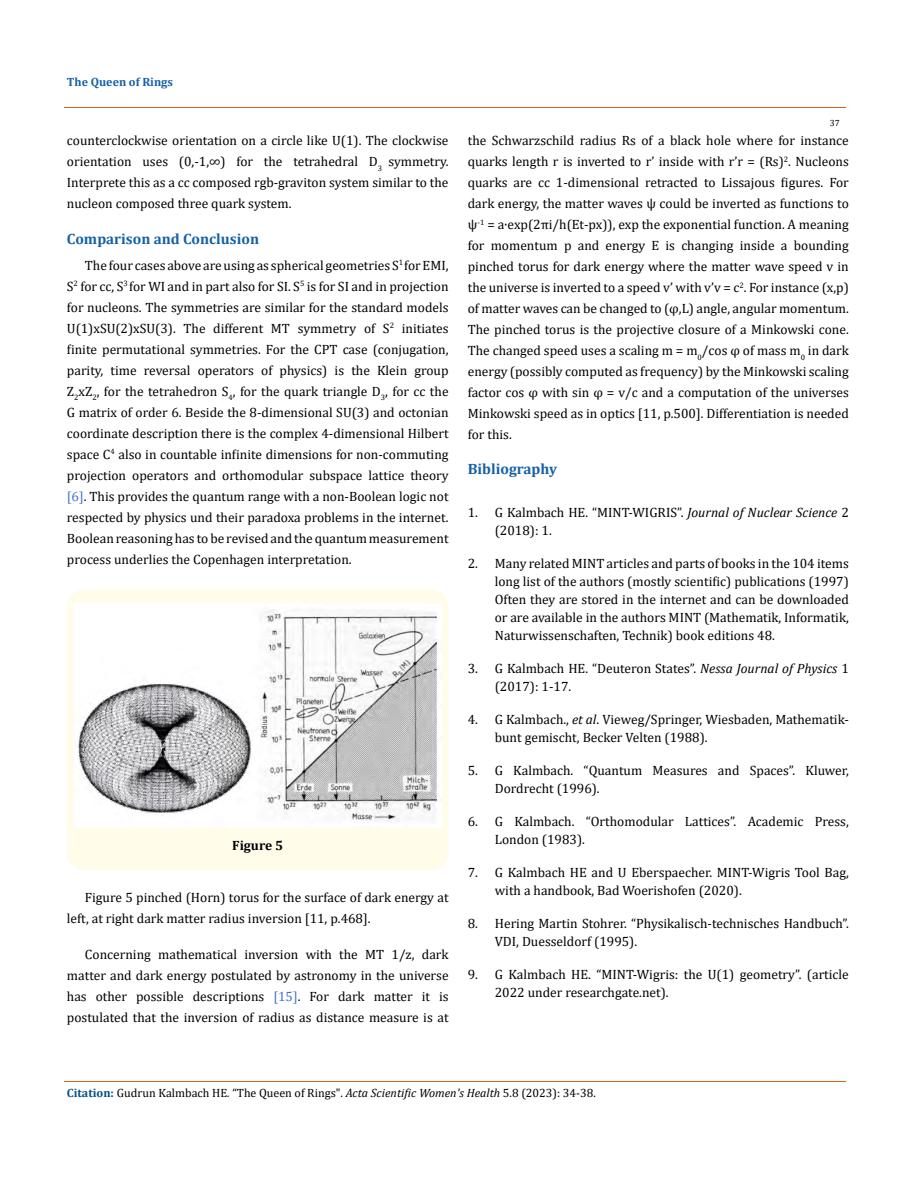
<style>
.page{position:relative;width:917px;height:1188px;background:#fff}
.page>*{position:absolute;margin:0;border:0;box-sizing:border-box;transform-origin:0 0}
.t1{font:700 15px "Cambria";color:#1560a6}
.t2{font:13.5px/21px "Cambria";color:#000}
.t3{font:700 13.5px "Cambria";color:#000}
.t4{font:12px "Cambria";color:#000}
.t5{font:700 12px "Cambria";color:#1560a6}
.t6{font:9px "Cambria";color:#000}
.s1{color:#4472c4}
.s2{font-style:italic}
.s3{font-weight:700;color:#035089}
</style>
<div class="page">
<div style="left:67px;top:589px;width:381px;height:281px;background:#fffde9;border-radius:18px"></div>
<img style="left:74px;top:603px;width:367px;height:224px">
<hr style="left:64px;top:108px;width:781px;height:1px;background:#e05d1a">
<hr style="left:64px;top:1082px;width:781px;height:1px;background:#e05d1a">
<p class="t5" style="left:67px;top:73px;width:108px">The Queen of Rings</p>
<p class="t2" style="left:67px;top:130px;width:383px;text-align:justify">counterclockwise orientation on a circle like U(1). The clockwise orientation uses (0,-1,∞) for the tetrahedral D<sub>3</sub> symmetry.<br>Interprete this as a cc composed rgb-graviton system similar to the nucleon composed three quark system.</p>
<p class="t1" style="left:67px;top:229px;width:194px">Comparison and Conclusion</p>
<p class="t2" style="left:67px;top:255px;width:383px;text-align:justify;text-indent:18px">The four cases above are using as spherical geometries S<sup>1</sup> for EMI, S<sup>2</sup> for cc, S<sup>3</sup> for WI and in part also for SI. S<sup>5</sup> is for SI and in projection for nucleons. The symmetries are similar for the standard models U(1)xSU(2)xSU(3). The different MT symmetry of S<sup>2</sup> initiates finite permutational symmetries. For the CPT case (conjugation, parity, time reversal operators of physics) is the Klein group Z<sub>2</sub>xZ<sub>2</sub>, for the tetrahedron S<sub>4</sub>, for the quark triangle D<sub>3</sub>, for cc the G matrix of order 6. Beside the 8-dimensional SU(3) and octonian coordinate description there is the complex 4-dimensional Hilbert space C<sup>4</sup> also in countable infinite dimensions for non-commuting projection operators and orthomodular subspace lattice theory <span class="s1">[6]</span>. This provides the quantum range with a non-Boolean logic not respected by physics und their paradoxa problems in the internet.<br>Boolean reasoning has to be revised and the quantum measurement process underlies the Copenhagen interpretation.</p>
<p class="t3" style="left:232px;top:836px;width:52px">Figure 5</p>
<p class="t2" style="left:67px;top:887px;width:383px;text-indent:18px">Figure 5 pinched (Horn) torus for the surface of dark energy at left, at right dark matter radius inversion [11, p.468].</p>
<p class="t2" style="left:67px;top:944px;width:383px;text-align:justify;text-indent:18px">Concerning mathematical inversion with the MT 1/z, dark matter and dark energy postulated by astronomy in the universe has other possible descriptions <span class="s1">[15]</span>. For dark matter it is postulated that the inversion of radius as distance measure is at</p>
<p class="t6" style="left:829px;top:118px;width:11px">37</p>
<p class="t2" style="left:468px;top:130px;width:382px;text-align:justify">the Schwarzschild radius Rs of a black hole where for instance quarks length r is inverted to r’ inside with r’r = (Rs)<sup>2</sup>. Nucleons quarks are cc 1-dimensional retracted to Lissajous figures. For dark energy, the matter waves ψ could be inverted as functions to ψ<sup>-1</sup> = a∙exp(2πi/h(Et-px)), exp the exponential function. A meaning for momentum p and energy E is changing inside a bounding pinched torus for dark energy where the matter wave speed v in the universe is inverted to a speed v’ with v’v = c<sup>2</sup>. For instance (x,p) of matter waves can be changed to (φ,L) angle, angular momentum.<br>The pinched torus is the projective closure of a Minkowski cone.<br>The changed speed uses a scaling m = m<sub>0</sub>/cos φ of mass m<sub>0</sub> in dark energy (possibly computed as frequency) by the Minkowski scaling factor cos φ with sin φ = v/c and a computation of the universes Minkowski speed as in optics [11, p.500]. Differentiation is needed for this.</p>
<p class="t1" style="left:468px;top:458px;width:91px">Bibliography</p>
<p class="t2" style="left:495px;top:504px;width:355px;line-height:18px;text-indent:-27px">1. G Kalmbach HE. “MINT-WIGRIS”. <span class="s2">Journal of Nuclear Science</span> 2 (2018): 1.</p>
<p class="t2" style="left:495px;top:555px;width:355px;line-height:18px;text-align:justify;text-indent:-27px">2. Many related MINT articles and parts of books in the 104 items long list of the authors (mostly scientific) publications (1997)<br>Often they are stored in the internet and can be downloaded or are available in the authors MINT (Mathematik, Informatik, Naturwissenschaften, Technik) book editions 48.</p>
<p class="t2" style="left:495px;top:660px;width:355px;line-height:18px;text-indent:-27px">3. G Kalmbach HE. “Deuteron States”. <span class="s2">Nessa Journal of Physics</span> 1 (2017): 1-17.</p>
<p class="t2" style="left:495px;top:710px;width:355px;line-height:18px;text-indent:-27px">4. G Kalmbach., <span class="s2">et al</span>. Vieweg/Springer, Wiesbaden, Mathematik&shy;bunt gemischt, Becker Velten (1988).</p>
<p class="t2" style="left:495px;top:761px;width:355px;line-height:18px;text-indent:-27px">5. G Kalmbach. “Quantum Measures and Spaces”. Kluwer,<br>Dordrecht (1996).</p>
<p class="t2" style="left:495px;top:812px;width:355px;line-height:18px;text-indent:-27px">6. G Kalmbach. “Orthomodular Lattices”. Academic Press,<br>London (1983).</p>
<p class="t2" style="left:495px;top:863px;width:355px;line-height:18px;text-indent:-27px">7. G Kalmbach HE and U Eberspaecher. MINT-Wigris Tool Bag, with a handbook, Bad Woerishofen (2020).</p>
<p class="t2" style="left:495px;top:914px;width:355px;line-height:18px;text-indent:-27px">8. Hering Martin Stohrer. “Physikalisch-technisches Handbuch”.<br>VDI, Duesseldorf (1995).</p>
<p class="t2" style="left:495px;top:965px;width:355px;line-height:18px;text-indent:-27px">9. G Kalmbach HE. “MINT-Wigris: the U(1) geometry”. (article<br>2022 under researchgate.net).</p>
<p class="t4" style="left:67px;top:1086px;width:530px"><span class="s3">Citation:</span> Gudrun Kalmbach HE<span class="s2">.</span> “The Queen of Rings". <span class="s2">Acta Scientific Women's Health</span> 5.8 (2023): 34-38.</p>
</div>
